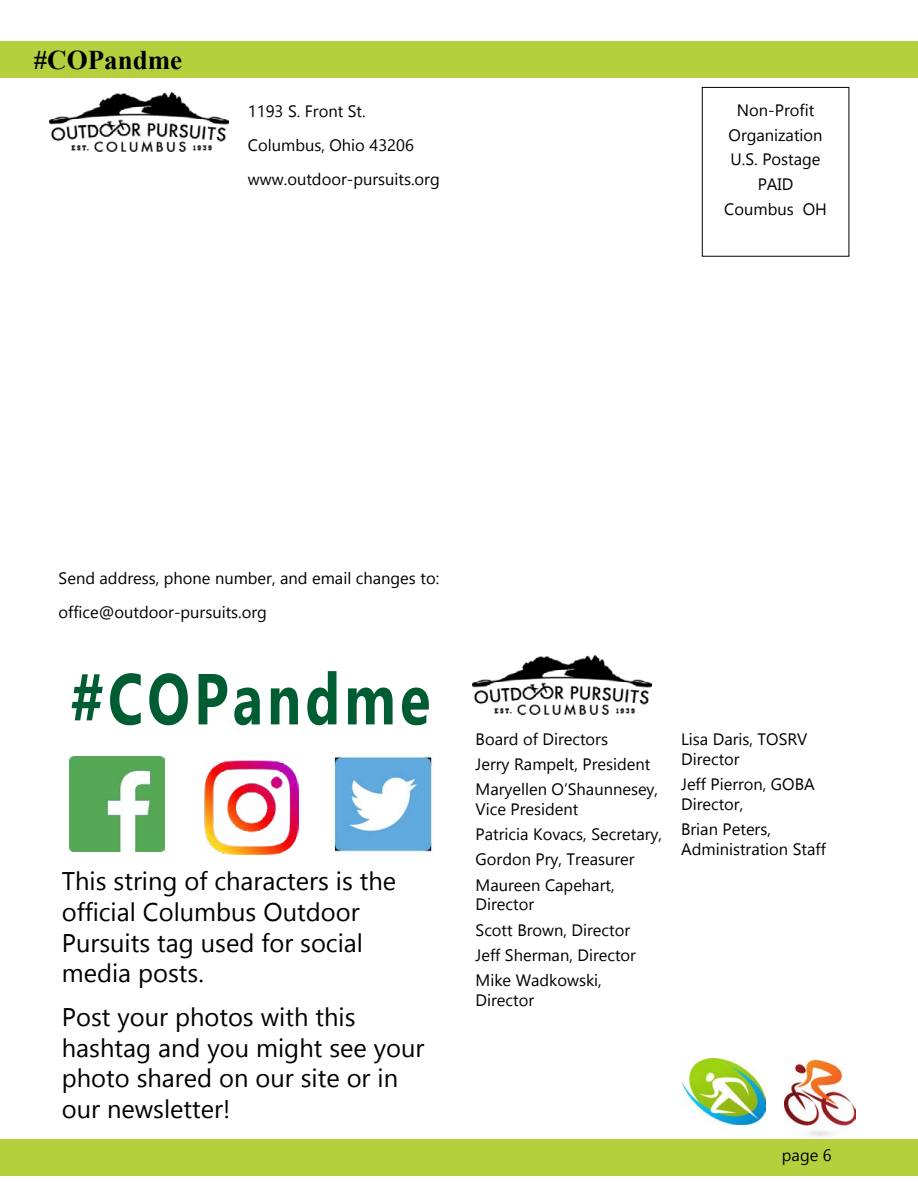
<style>
.page{position:relative;width:918px;height:1188px;background:#fff}
.page>*{position:absolute;margin:0;border:0;box-sizing:border-box;transform-origin:0 0}
.t1{font:700 72px "Gadugi";letter-spacing:.075em;color:#005c32;scale:.78 1}
.t2{font:700 27px "Times New Roman";color:#000}
.t3{font:25.5px/30.6px "Gadugi";color:#000}
.t4{font:16.5px/25.2px "Gadugi";color:#000}
</style>
<div class="page">
<div style="left:0;top:1139px;width:918px;height:37px;background:#b5d03d"></div>
<div style="left:0;top:41px;width:918px;height:37px;background:#b5d03d"></div>
<img style="left:49px;top:92px;width:179px;height:60px">
<div style="left:702px;top:87px;width:147px;height:169px;border:1px solid #000"></div>
<img style="left:682px;top:1058px;width:83px;height:67px">
<img style="left:784px;top:1060px;width:72px;height:76px">
<img style="left:69px;top:756px;width:96px;height:96px">
<img style="left:204px;top:761px;width:95px;height:94px">
<img style="left:334px;top:755px;width:98px;height:98px">
<img style="left:473px;top:655px;width:179px;height:60px">
<h2 class="t2" style="left:34px;top:40px;width:150px">#COPandme</h2>
<p class="t4" style="left:248px;top:94px;width:193px;line-height:34px">1193 S. Front St.<br>Columbus, Ohio 43206 www.outdoor-pursuits.org</p>
<p class="t4" style="left:724px;top:98px;width:104px;line-height:24.8px;text-align:center">Non-Profit<br>Organization<br>U.S. Postage<br>PAID<br>Coumbus OH</p>
<p class="t4" style="left:59px;top:561px;width:382px;line-height:34px">Send address, phone number, and email changes to: office@outdoor-pursuits.org</p>
<h1 class="t1" style="left:71px;top:656px;width:463px">#COPandme</h1>
<h3 class="t3" style="left:62px;top:866px;width:336px">This string of characters is the official Columbus Outdoor<br>Pursuits tag used for social media posts.</h3>
<h3 class="t3" style="left:62px;top:1002px;width:364px">Post your photos with this hashtag and you might see your photo shared on our site or in our newsletter!</h3>
<p class="t4" style="left:476px;top:726px;width:184px">Board of Directors<br>Jerry Rampelt, President<br>Maryellen O’Shaunnesey,</p>
<p class="t4" style="left:476px;top:797px;width:188px">Vice President<br>Patricia Kovacs, Secretary,<br>Gordon Pry, Treasurer<br>Maureen Capehart,</p>
<p class="t4" style="left:476px;top:892px;width:162px">Director<br>Scott Brown, Director<br>Jeff Sherman, Director<br>Mike Wadkowski,</p>
<p class="t4" style="left:476px;top:987px;width:60px">Director</p>
<p class="t4" style="left:681px;top:729px;width:128px;line-height:19.8px">Lisa Daris, TOSRV<br>Director</p>
<p class="t4" style="left:681px;top:774px;width:135px;line-height:19.8px">Jeff Pierron, GOBA<br>Director,</p>
<p class="t4" style="left:681px;top:819px;width:146px;line-height:19.8px">Brian Peters,<br>Administration Staff</p>
<p class="t4" style="left:782px;top:1143px;width:51px">page 6</p>
</div>
